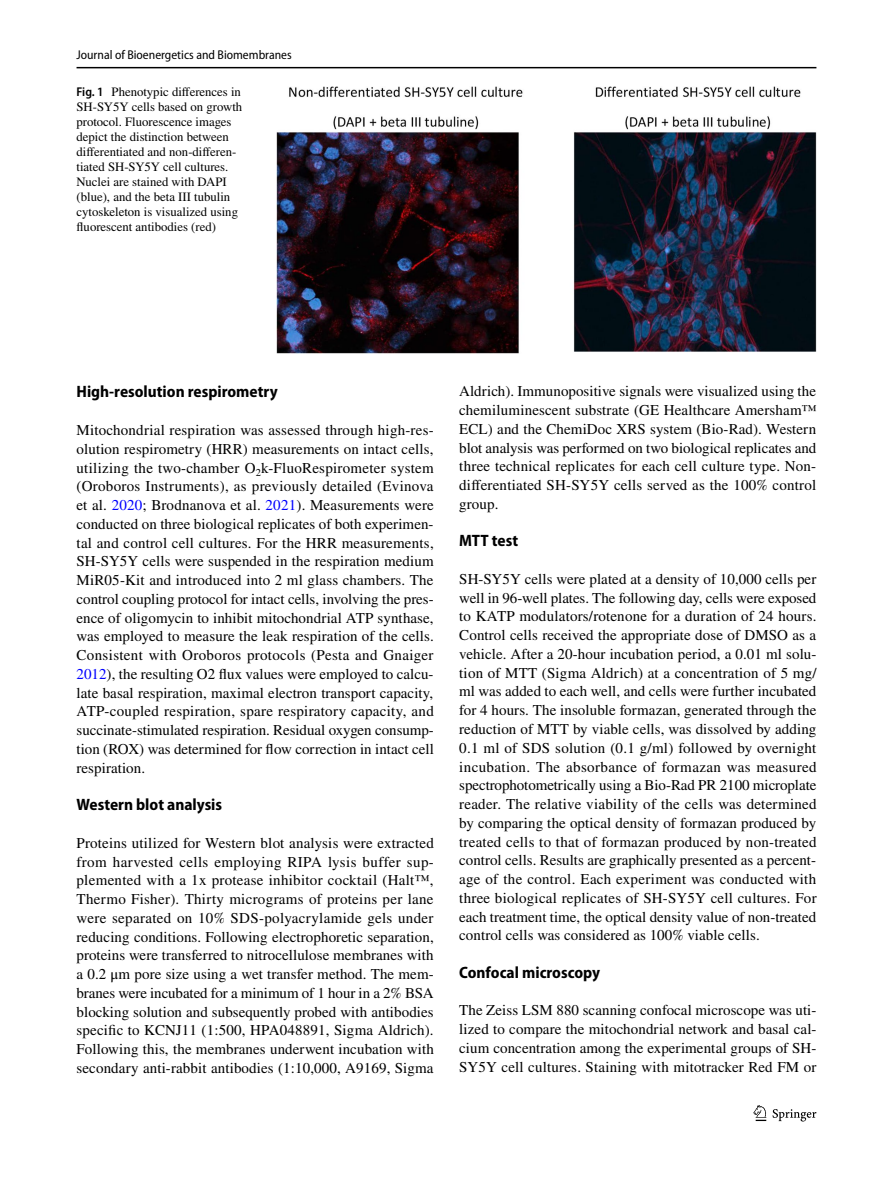
<style>
.page{position:relative;width:893px;height:1187px;background:#fff}
.page>*{position:absolute;margin:0;border:0;box-sizing:border-box;transform-origin:0 0}
.t1{font:700 semi-condensed 16.5px "Myriad Pro";color:#000}
.t2{font:15px/18.8px "STIX";letter-spacing:.01em;color:#000;text-align:justify}
.t3{font:12.75px/15px "STIX";color:#000}
.t4{font:semi-condensed 12.75px "Myriad Pro";color:#000}
.s1{font-family:"Myriad Pro";font-weight:600;font-stretch:semi-condensed}
.s2{color:#00f}
</style>
<div class="page">
<hr style="left:77px;top:67px;width:739px;height:1px;background:#000">
<svg style="left:753px;top:1105px;width:13px;height:15px"></svg>
<svg style="left:773px;top:1109px;width:43px;height:12px"></svg>
<img style="left:276px;top:87px;width:540px;height:267px">
<p class="t4" style="left:77px;top:48px;width:217px">Journal of Bioenergetics and Biomembranes</p>
<p class="t3" style="left:77px;top:85px;width:167px"><span class="s1">Fig. 1</span> Phenotypic differences in<br>SH-SY5Y cells based on growth protocol. Fluorescence images depict the distinction between differentiated and non-differen&shy;tiated SH-SY5Y cell cultures.<br>Nuclei are stained with DAPI (blue), and the beta III tubulin cytoskeleton is visualized using fluorescent antibodies (red)</p>
<p class="t1" style="left:77px;top:383px;width:203px">High‑resolution respirometry</p>
<p class="t2" style="left:77px;top:421px;width:359px">Mitochondrial respiration was assessed through high-res&shy;olution respirometry (HRR) measurements on intact cells, utilizing the two-chamber O<sub>2</sub>k-FluoRespirometer system (Oroboros Instruments), as previously detailed (Evinova et al. <span class="s2">2020</span>; Brodnanova et al. <span class="s2">2021</span>). Measurements were conducted on three biological replicates of both experimen&shy;tal and control cell cultures. For the HRR measurements, SH-SY5Y cells were suspended in the respiration medium MiR05-Kit and introduced into 2 ml glass chambers. The control coupling protocol for intact cells, involving the pres&shy;ence of oligomycin to inhibit mitochondrial ATP synthase, was employed to measure the leak respiration of the cells.<br>Consistent with Oroboros protocols (Pesta and Gnaiger <span class="s2">2012</span>), the resulting O2 flux values were employed to calcu&shy;late basal respiration, maximal electron transport capacity, ATP-coupled respiration, spare respiratory capacity, and succinate-stimulated respiration. Residual oxygen consump&shy;tion (ROX) was determined for flow correction in intact cell respiration.</p>
<p class="t1" style="left:77px;top:795px;width:147px">Western blot analysis</p>
<p class="t2" style="left:77px;top:834px;width:359px">Proteins utilized for Western blot analysis were extracted from harvested cells employing RIPA lysis buffer sup&shy;plemented with a 1x protease inhibitor cocktail (Halt™, Thermo Fisher). Thirty micrograms of proteins per lane were separated on 10% SDS-polyacrylamide gels under reducing conditions. Following electrophoretic separation, proteins were transferred to nitrocellulose membranes with a 0.2 μm pore size using a wet transfer method. The mem&shy;branes were incubated for a minimum of 1 hour in a 2% BSA blocking solution and subsequently probed with antibodies specific to KCNJ11 (1:500, HPA048891, Sigma Aldrich).<br>Following this, the membranes underwent incubation with secondary anti-rabbit antibodies (1:10,000, A9169, Sigma</p>
<p class="t2" style="left:459px;top:383px;width:359px">Aldrich). Immunopositive signals were visualized using the chemiluminescent substrate (GE Healthcare Amersham™ ECL) and the ChemiDoc XRS system (Bio-Rad). Western blot analysis was performed on two biological replicates and three technical replicates for each cell culture type. Non&shy;differentiated SH-SY5Y cells served as the 100% control group.</p>
<p class="t1" style="left:459px;top:531px;width:60px">MTT test</p>
<p class="t2" style="left:459px;top:570px;width:359px">SH-SY5Y cells were plated at a density of 10,000 cells per well in 96-well plates. The following day, cells were exposed to KATP modulators/rotenone for a duration of 24 hours.<br>Control cells received the appropriate dose of DMSO as a vehicle. After a 20-hour incubation period, a 0.01 ml solu&shy;tion of MTT (Sigma Aldrich) at a concentration of 5 mg/ ml was added to each well, and cells were further incubated for 4 hours. The insoluble formazan, generated through the reduction of MTT by viable cells, was dissolved by adding 0.1 ml of SDS solution (0.1 g/ml) followed by overnight incubation. The absorbance of formazan was measured spectrophotometrically using a Bio-Rad PR 2100 microplate reader. The relative viability of the cells was determined by comparing the optical density of formazan produced by treated cells to that of formazan produced by non-treated control cells. Results are graphically presented as a percent&shy;age of the control. Each experiment was conducted with three biological replicates of SH-SY5Y cell cultures. For each treatment time, the optical density value of non-treated control cells was considered as 100% viable cells.</p>
<p class="t1" style="left:459px;top:963px;width:142px">Confocal microscopy</p>
<p class="t2" style="left:459px;top:1001px;width:359px">The Zeiss LSM 880 scanning confocal microscope was uti&shy;lized to compare the mitochondrial network and basal cal&shy;cium concentration among the experimental groups of SH-SY5Y cell cultures. Staining with mitotracker Red FM or</p>
</div>
